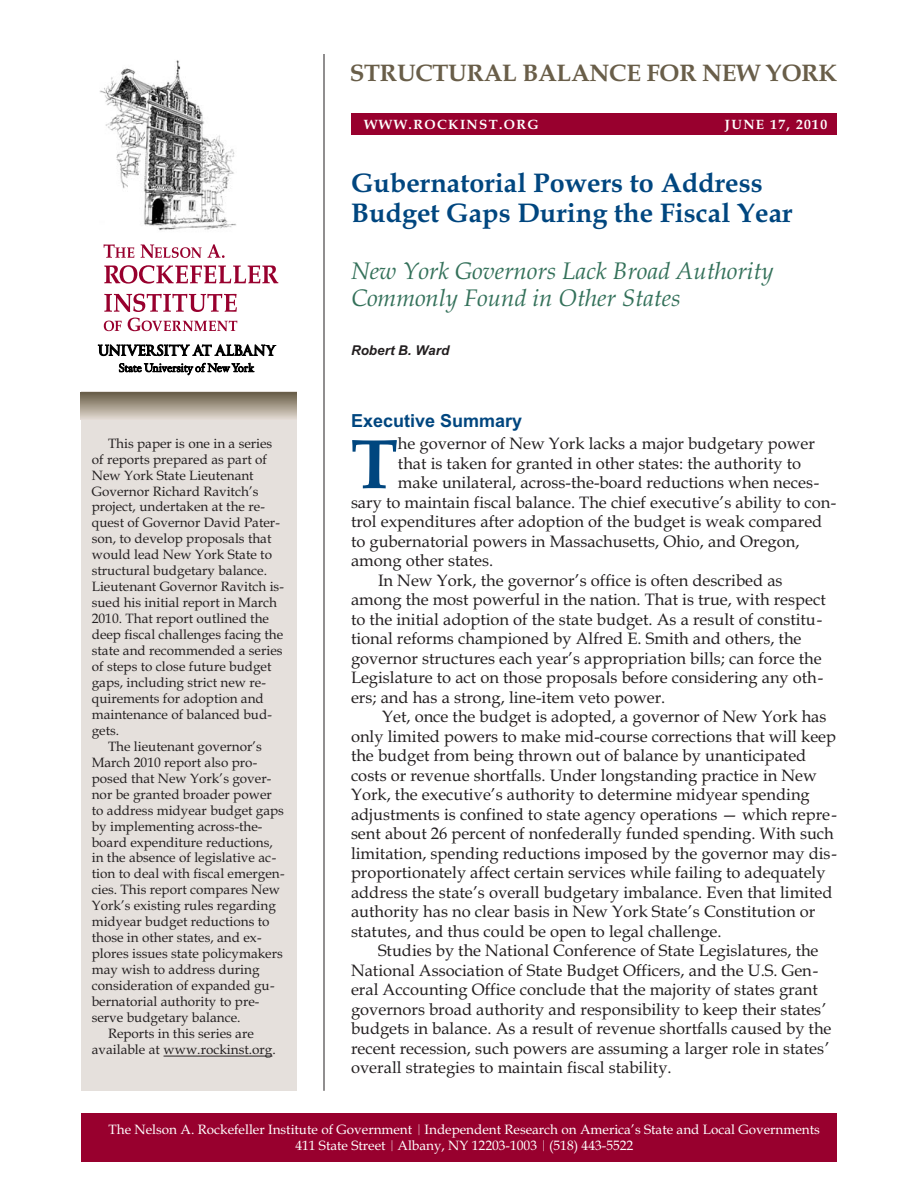
<style>
.page{position:relative;width:918px;height:1188px;background:#fff}
.page>*{position:absolute;margin:0;border:0;box-sizing:border-box;transform-origin:0 0}
.t1{font:700 70.5px "Book Antiqua";color:#00467f}
.t2{font:700 27px/30px "Book Antiqua";color:#00467f}
.t3{font:italic 24px/26.7px "Book Antiqua";color:#34715a}
.t4{font:700 24px "Book Antiqua";letter-spacing:-.01em;color:#695e49}
.t5{font:700 18px "Arial";color:#00467f}
.t6{font:16.5px "Book Antiqua";color:#231f20}
.t7{font:13.5px "Book Antiqua";color:#231f20}
.t8{font:13.5px/15.3px "Book Antiqua";color:#fff;text-align:center}
.t9{font:700 13.5px "Book Antiqua";letter-spacing:.1em;color:#fff}
.t10{font:italic 700 13.5px "Arial";color:#231f20}
</style>
<div class="page">
<hr style="left:324px;top:54px;width:1px;height:1037px;background:#231f20">
<div style="left:351px;top:113px;width:486px;height:22px;background:#98002e"></div>
<div style="left:81px;top:391px;width:216px;height:700px;background:#e5e0dc"></div>
<hr style="left:164px;top:1056px;width:108px;height:1px;background:#231f20">
<div style="left:81px;top:1113px;width:756px;height:49px;background:#98002e"></div>
<svg style="left:80px;top:393px;width:216px;height:27px;background:#a79d8d"></svg>
<svg style="left:104px;top:244px;width:30px;height:14px"></svg>
<svg style="left:141px;top:244px;width:61px;height:14px"></svg>
<svg style="left:208px;top:244px;width:17px;height:14px"></svg>
<svg style="left:104px;top:321px;width:18px;height:10px"></svg>
<svg style="left:128px;top:318px;width:109px;height:13px"></svg>
<svg style="left:104px;top:265px;width:174px;height:19px"></svg>
<svg style="left:104px;top:294px;width:133px;height:18px"></svg>
<img style="left:99px;top:60px;width:137px;height:171px">
<svg style="left:98px;top:344px;width:178px;height:31px"></svg>
<h3 class="t4" style="left:350px;top:63px;width:489px">STRUCTURAL BALANCE FOR NEW YORK</h3>
<p class="t9" style="left:364px;top:119px;width:176px">WWW.ROCKINST.ORG</p>
<p class="t9" style="left:725px;top:119px;width:104px">JUNE 17, 2010</p>
<p class="t7" style="left:108px;top:438px;width:166px">This paper is one in a series</p>
<p class="t7" style="left:92px;top:454px;width:177px">of reports prepared as part of</p>
<p class="t7" style="left:92px;top:470px;width:163px">New York State Lieutenant</p>
<p class="t7" style="left:92px;top:486px;width:168px">Governor Richard Ravitch’s</p>
<p class="t7" style="left:92px;top:502px;width:175px">project, undertaken at the re-</p>
<p class="t7" style="left:92px;top:518px;width:190px">quest of Governor David Pater-</p>
<p class="t7" style="left:92px;top:534px;width:181px">son, to develop proposals that</p>
<p class="t7" style="left:92px;top:550px;width:182px">would lead New York State to</p>
<p class="t7" style="left:92px;top:565px;width:177px">structural budgetary balance.</p>
<p class="t7" style="left:92px;top:581px;width:194px">Lieutenant Governor Ravitch is-</p>
<p class="t7" style="left:92px;top:597px;width:187px">sued his initial report in March</p>
<p class="t7" style="left:92px;top:613px;width:179px">2010. That report outlined the</p>
<p class="t7" style="left:92px;top:629px;width:193px">deep fiscal challenges facing the</p>
<p class="t7" style="left:92px;top:645px;width:192px">state and recommended a series</p>
<p class="t7" style="left:92px;top:661px;width:181px">of steps to close future budget</p>
<p class="t7" style="left:92px;top:677px;width:176px">gaps, including strict new re-</p>
<p class="t7" style="left:92px;top:693px;width:174px">quirements for adoption and</p>
<p class="t7" style="left:92px;top:709px;width:182px">maintenance of balanced bud-</p>
<p class="t7" style="left:92px;top:725px;width:29px">gets.</p>
<p class="t7" style="left:108px;top:741px;width:155px">The lieutenant governor’s</p>
<p class="t7" style="left:92px;top:757px;width:167px">March 2010 report also pro-</p>
<p class="t7" style="left:92px;top:773px;width:181px">posed that New York’s gover-</p>
<p class="t7" style="left:92px;top:789px;width:182px">nor be granted broader power</p>
<p class="t7" style="left:92px;top:805px;width:194px">to address midyear budget gaps</p>
<p class="t7" style="left:92px;top:821px;width:172px">by implementing across-the-</p>
<p class="t7" style="left:92px;top:837px;width:183px">board expenditure reductions,</p>
<p class="t7" style="left:92px;top:853px;width:186px">in the absence of legislative ac-</p>
<p class="t7" style="left:92px;top:869px;width:194px">tion to deal with fiscal emergen-</p>
<p class="t7" style="left:92px;top:885px;width:190px">cies. This report compares New</p>
<p class="t7" style="left:92px;top:900px;width:186px">York’s existing rules regarding</p>
<p class="t7" style="left:92px;top:916px;width:179px">midyear budget reductions to</p>
<p class="t7" style="left:92px;top:932px;width:171px">those in other states, and ex-</p>
<p class="t7" style="left:92px;top:948px;width:193px">plores issues state policymakers</p>
<p class="t7" style="left:92px;top:964px;width:169px">may wish to address during</p>
<p class="t7" style="left:92px;top:980px;width:184px">consideration of expanded gu-</p>
<p class="t7" style="left:92px;top:996px;width:169px">bernatorial authority to pre-</p>
<p class="t7" style="left:92px;top:1012px;width:150px">serve budgetary balance.</p>
<p class="t7" style="left:108px;top:1028px;width:147px">Reports in this series are</p>
<p class="t7" style="left:92px;top:1044px;width:186px">available at www.rockinst.org.</p>
<h2 class="t2" style="left:351px;top:171px;width:443px">Gubernatorial Powers to Address<br>Budget Gaps During the Fiscal Year</h2>
<h3 class="t3" style="left:351px;top:260px;width:424px">New York Governors Lack Broad Authority<br>Commonly Found in Other States</h3>
<p class="t10" style="left:351px;top:345px;width:100px">Robert B. Ward</p>
<p class="t5" style="left:351px;top:414px;width:173px">Executive Summary</p>
<h1 class="t1" style="left:351px;top:437px;width:49px">T</h1>
<p class="t6" style="left:398px;top:437px;width:418px">he governor of New York lacks a major budgetary power</p>
<p class="t6" style="left:398px;top:457px;width:405px">that is taken for granted in other states: the authority to</p>
<p class="t6" style="left:398px;top:476px;width:423px">make unilateral, across-the-board reductions when neces-</p>
<p class="t6" style="left:351px;top:496px;width:487px">sary to maintain fiscal balance. The chief executive’s ability to con-</p>
<p class="t6" style="left:351px;top:515px;width:473px">trol expenditures after adoption of the budget is weak compared</p>
<p class="t6" style="left:351px;top:535px;width:450px">to gubernatorial powers in Massachusetts, Ohio, and Oregon,</p>
<p class="t6" style="left:351px;top:554px;width:144px">among other states.</p>
<p class="t6" style="left:378px;top:574px;width:406px">In New York, the governor’s office is often described as</p>
<p class="t6" style="left:351px;top:593px;width:476px">among the most powerful in the nation. That is true, with respect</p>
<p class="t6" style="left:351px;top:613px;width:473px">to the initial adoption of the state budget. As a result of constitu-</p>
<p class="t6" style="left:351px;top:632px;width:452px">tional reforms championed by Alfred E. Smith and others, the</p>
<p class="t6" style="left:351px;top:652px;width:472px">governor structures each year’s appropriation bills; can force the</p>
<p class="t6" style="left:351px;top:671px;width:474px">Legislature to act on those proposals before considering any oth-</p>
<p class="t6" style="left:351px;top:691px;width:316px">ers; and has a strong, line-item veto power.</p>
<p class="t6" style="left:382px;top:710px;width:446px">Yet, once the budget is adopted, a governor of New York has</p>
<p class="t6" style="left:351px;top:730px;width:487px">only limited powers to make mid-course corrections that will keep</p>
<p class="t6" style="left:351px;top:749px;width:457px">the budget from being thrown out of balance by unanticipated</p>
<p class="t6" style="left:351px;top:769px;width:467px">costs or revenue shortfalls. Under longstanding practice in New</p>
<p class="t6" style="left:351px;top:788px;width:460px">York, the executive’s authority to determine midyear spending</p>
<p class="t6" style="left:351px;top:808px;width:487px">adjustments is confined to state agency operations — which repre-</p>
<p class="t6" style="left:351px;top:827px;width:484px">sent about 26 percent of nonfederally funded spending. With such</p>
<p class="t6" style="left:351px;top:847px;width:487px">limitation, spending reductions imposed by the governor may dis-</p>
<p class="t6" style="left:351px;top:866px;width:476px">proportionately affect certain services while failing to adequately</p>
<p class="t6" style="left:351px;top:886px;width:483px">address the state’s overall budgetary imbalance. Even that limited</p>
<p class="t6" style="left:351px;top:905px;width:466px">authority has no clear basis in New York State’s Constitution or</p>
<p class="t6" style="left:351px;top:925px;width:372px">statutes, and thus could be open to legal challenge.</p>
<p class="t6" style="left:378px;top:944px;width:442px">Studies by the National Conference of State Legislatures, the</p>
<p class="t6" style="left:351px;top:964px;width:469px">National Association of State Budget Officers, and the U.S. Gen-</p>
<p class="t6" style="left:351px;top:983px;width:468px">eral Accounting Office conclude that the majority of states grant</p>
<p class="t6" style="left:351px;top:1003px;width:477px">governors broad authority and responsibility to keep their states’</p>
<p class="t6" style="left:351px;top:1022px;width:482px">budgets in balance. As a result of revenue shortfalls caused by the</p>
<p class="t6" style="left:351px;top:1042px;width:480px">recent recession, such powers are assuming a larger role in states’</p>
<p class="t6" style="left:351px;top:1061px;width:322px">overall strategies to maintain fiscal stability.</p>
<p class="t8" style="left:109px;top:1124px;width:713px">The Nelson A. Rockefeller Institute of Government Independent Research on America’s State and Local Governments<br>411 State Street Albany, NY 12203-1003 (518) 443-5522</p>
</div>
